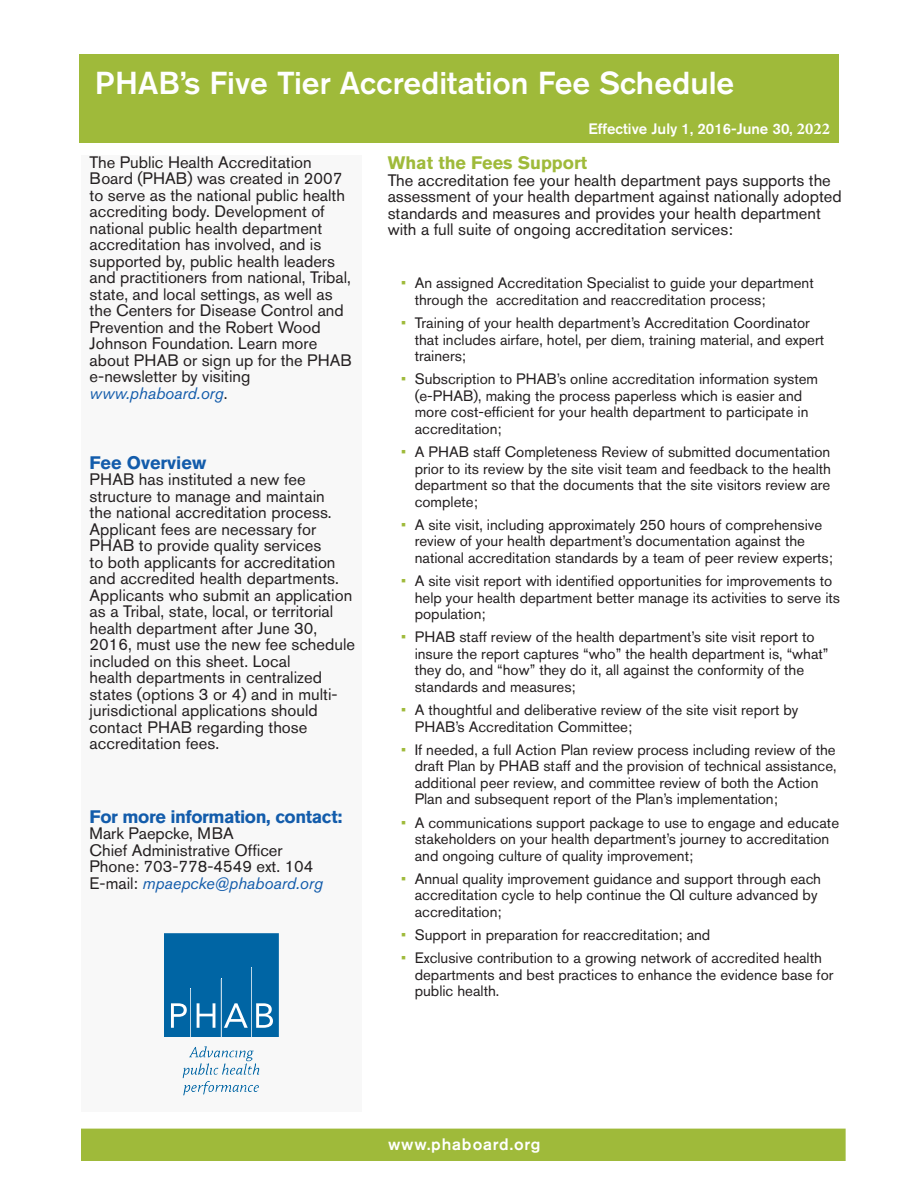
<style>
.page{position:relative;width:918px;height:1188px;background:#fff}
.page>*{position:absolute;margin:0;border:0;box-sizing:border-box;transform-origin:0 0}
.First_Page_Title{font:500 31.5px "Akzidenz Grotesk BE";color:#fff}
.Intro_Body_Paragraph{font:700 18px "Akzidenz Grotesk BE";letter-spacing:-.025em;color:#135cab}
.Bulleted_List_Header{font:700 18px "Akzidenz Grotesk BE";color:#9fba3a}
.Intro_Body_Paragraph-2{font:700 18px "Akzidenz Grotesk BE";color:#135cab}
.Intro_Body_Paragraph-3{font:16.5px/16.5px "Akzidenz Grotesk BE";color:#231f20}
.Bulleted_List_Header-2{font:16.5px/16.5px "Akzidenz Grotesk BE";color:#231f20}
.t1{font:500 16.5px "Akzidenz Grotesk BE";letter-spacing:.05em;color:#fff}
.t2{font:15px/16.5px "Akzidenz Grotesk BE";color:#231f20}
.Document_Date{font:500 15px "Akzidenz Grotesk BE";color:#fff}
.s1{font-family:"Minion Pro";font-weight:700;font-size:16.5px}
.s2{font-style:italic;color:#135cab}
.s3{color:#9fba3a}
</style>
<div class="page">
<div style="left:81px;top:156px;width:281px;height:956px;background:#f8f8f8"></div>
<div style="left:81px;top:1129px;width:765px;height:32px;background:#9fba3a"></div>
<svg style="left:164px;top:933px;width:115px;height:104px;background:#0f6ea9"></svg>
<hr style="left:251px;top:967px;width:1px;height:70px;background:#fff">
<hr style="left:221px;top:978px;width:1px;height:59px;background:#fff">
<hr style="left:190px;top:988px;width:1px;height:49px;background:#fff">
<svg style="left:183px;top:1046px;width:76px;height:29px"></svg>
<div style="left:79px;top:54px;width:760px;height:89px;background:#9fba3a"></div>
<p class="First_Page_Title" style="left:95px;top:63px;width:641px">PHAB’s Five Tier Accreditation Fee Schedule</p>
<p class="Document_Date" style="left:588px;top:120px;width:243px">Effective July 1, 2016-June 30, <span class="s1">2022</span></p>
<p class="First_Page_Title" style="left:108px;top:74px;width:482px">e-PHAB Profile and Officials Tabs</p>
<p class="Intro_Body_Paragraph-3" style="left:90px;top:154px;width:264px">The Public Health Accreditation Board (PHAB) was created in 2007 to serve as the national public health accrediting body. Development of national public health department accreditation has involved, and is supported by, public health leaders and practitioners from national, Tribal, state, and local settings, as well as the Centers for Disease Control and Prevention and the Robert Wood Johnson Foundation. Learn more about PHAB or sign up for the PHAB e-newsletter by visiting <span class="s2">www.phaboard.org</span>.</p>
<p class="Intro_Body_Paragraph-2" style="left:90px;top:452px;width:118px">Fee Overview</p>
<p class="Intro_Body_Paragraph-3" style="left:90px;top:471px;width:267px">PHAB has instituted a new fee structure to manage and maintain<br>the national accreditation process.<br>Applicant fees are necessary for PHAB to provide quality services<br>to both applicants for accreditation and accredited health departments.<br>Applicants who submit an application as a Tribal, state, local, or territorial health department after June 30, 2016, must use the new fee schedule included on this sheet. Local<br>health departments in centralized states (options 3 or 4) and in multi&shy;jurisdictional applications should contact PHAB regarding those accreditation fees.</p>
<p class="Intro_Body_Paragraph" style="left:90px;top:806px;width:254px">For more information, contact:</p>
<p class="Intro_Body_Paragraph-3" style="left:90px;top:825px;width:235px">Mark Paepcke, MBA<br>Chief Administrative Officer<br>Phone: 703-778-4549 ext. 104<br>E-mail: <span class="s2">mpaepcke@phaboard.org</span></p>
<p class="Bulleted_List_Header" style="left:388px;top:152px;width:201px">What the Fees Support</p>
<p class="Bulleted_List_Header-2" style="left:388px;top:171px;width:456px">The accreditation fee your health department pays supports the assessment of your health department against nationally adopted standards and measures and provides your health department with a full suite of ongoing accreditation services:</p>
<p class="t2" style="left:415px;top:275px;width:401px;text-indent:-14px"><span class="s3">•</span> An assigned Accreditation Specialist to guide your department through the accreditation and reaccreditation process;</p>
<p class="t2" style="left:415px;top:314px;width:411px;text-indent:-14px"><span class="s3">•</span> Training of your health department’s Accreditation Coordinator that includes airfare, hotel, per diem, training material, and expert trainers;</p>
<p class="t2" style="left:415px;top:371px;width:405px;text-indent:-14px"><span class="s3">•</span> Subscription to PHAB’s online accreditation information system (e-PHAB), making the process paperless which is easier and more cost-efficient for your health department to participate in accreditation;</p>
<p class="t2" style="left:415px;top:443px;width:418px;text-align:justify;text-indent:-14px"><span class="s3">•</span> A PHAB staff Completeness Review of submitted documentation prior to its review by the site visit team and feedback to the health department so that the documents that the site visitors review are complete;</p>
<p class="t2" style="left:415px;top:516px;width:420px;text-indent:-14px"><span class="s3">•</span> A site visit, including approximately 250 hours of comprehensive review of your health department’s documentation against the national accreditation standards by a team of peer review experts;</p>
<p class="t2" style="left:415px;top:572px;width:427px;text-indent:-14px"><span class="s3">•</span> A site visit report with identified opportunities for improvements to help your health department better manage its activities to serve its population;</p>
<p class="t2" style="left:415px;top:629px;width:415px;text-indent:-14px"><span class="s3">•</span> PHAB staff review of the health department’s site visit report to insure the report captures “who” the health department is, “what” they do, and “how” they do it, all against the conformity of the standards and measures;</p>
<p class="t2" style="left:415px;top:701px;width:385px;text-indent:-14px"><span class="s3">•</span> A thoughtful and deliberative review of the site visit report by<br>PHAB’s Accreditation Committee;</p>
<p class="t2" style="left:415px;top:741px;width:423px;text-indent:-14px"><span class="s3">•</span> If needed, a full Action Plan review process including review of the draft Plan by PHAB staff and the provision of technical assistance, additional peer review, and committee review of both the Action Plan and subsequent report of the Plan’s implementation;</p>
<p class="t2" style="left:415px;top:814px;width:426px;text-indent:-14px"><span class="s3">•</span> A communications support package to use to engage and educate stakeholders on your health department’s journey to accreditation and ongoing culture of quality improvement;</p>
<p class="t2" style="left:415px;top:870px;width:408px;text-indent:-14px"><span class="s3">•</span> Annual quality improvement guidance and support through each accreditation cycle to help continue the QI culture advanced by accreditation;</p>
<p class="t2" style="left:401px;top:926px;width:311px"><span class="s3">•</span> Support in preparation for reaccreditation; and</p>
<p class="t2" style="left:415px;top:950px;width:420px;text-indent:-14px"><span class="s3">•</span> Exclusive contribution to a growing network of accredited health departments and best practices to enhance the evidence base for public health.</p>
<p class="t1" style="left:388px;top:1134px;width:154px">www.phaboard.org</p>
</div>
